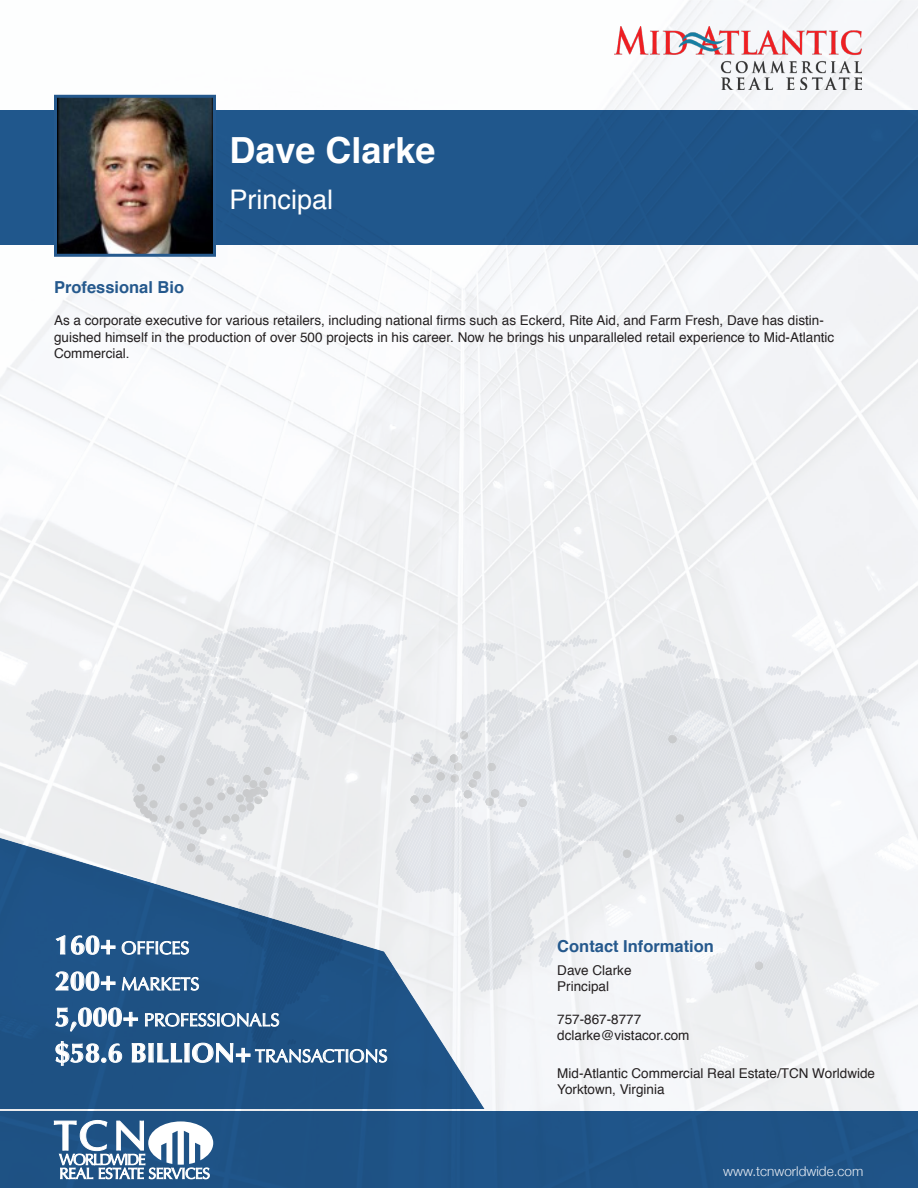
<style>
.page{position:relative;width:918px;height:1188px;background:#f5f7f9}
.page>*{position:absolute;margin:0;border:0;box-sizing:border-box;transform-origin:0 0}
.t1{font:700 36px "Helvetica";color:#fff}
.t2{font:700 27px "Optima";color:#fff}
.t3{font:27px "Helvetica";color:#fff}
.t4{font:18px/36px "Optima";color:#fff}
.t5{font:700 16.5px "Helvetica";color:#25598d}
.t6{font:13.5px/16.2px "Helvetica";color:#231f20}
.t7{font:300 13.5px "Helvetica Neue";color:#e9edf3}
.s1{font-weight:700;font-size:27px}
.s2{font-weight:400;font-size:18px}
</style>
<div class="page">
<div style="left:0;top:1111px;width:917px;height:77px;background:#1f5386"></div>
<div style="left:0;top:837px;width:485px;height:271px;background:#1e5184"></div>
<svg style="left:24px;top:622px;width:878px;height:444px"></svg>
<div style="left:0;top:110px;width:918px;height:135px;background:#21588d"></div>
<svg style="left:54px;top:1120px;width:159px;height:59px"></svg>
<img style="left:614px;top:26px;width:248px;height:63px">
<img style="left:58px;top:99px;width:154px;height:154px">
<div style="left:54px;top:95px;width:162px;height:162px;border:3px solid #25598d"></div>
<p class="t1" style="left:230px;top:121px;width:208px">Dave Clarke</p>
<p class="t3" style="left:230px;top:178px;width:105px">Principal</p>
<p class="t5" style="left:54px;top:274px;width:132px">Professional Bio</p>
<p class="t6" style="left:54px;top:313px;width:782px">As a corporate executive for various retailers, including national firms such as Eckerd, Rite Aid, and Farm Fresh, Dave has distin&shy;guished himself in the production of over 500 projects in his career. Now he brings his unparalleled retail experience to Mid-Atlantic<br>Commercial.</p>
<h3 class="t4" style="left:55px;top:930px;width:226px"><span class="s1">160+</span> OFFICES<br><span class="s1">200+</span> MARKETS<br><span class="s1">5,000+</span> PROFESSIONALS</h3>
<h2 class="t2" style="left:55px;top:1037px;width:334px">$58.6 BILLION+ <span class="s2">TRANSACTIONS</span></h2>
<p class="t5" style="left:557px;top:933px;width:158px">Contact Information</p>
<p class="t6" style="left:557px;top:963px;width:76px">Dave Clarke</p>
<p class="t6" style="left:557px;top:979px;width:53px">Principal</p>
<p class="t6" style="left:557px;top:1011px;width:86px">757-867-8777</p>
<p class="t6" style="left:557px;top:1027px;width:134px">dclarke@vistacor.com</p>
<p class="t6" style="left:557px;top:1065px;width:319px">Mid-Atlantic Commercial Real Estate/TCN Worldwide<br>Yorktown, Virginia</p>
<p class="t7" style="left:723px;top:1160px;width:142px">www.tcnworldwide.com</p>
</div>
